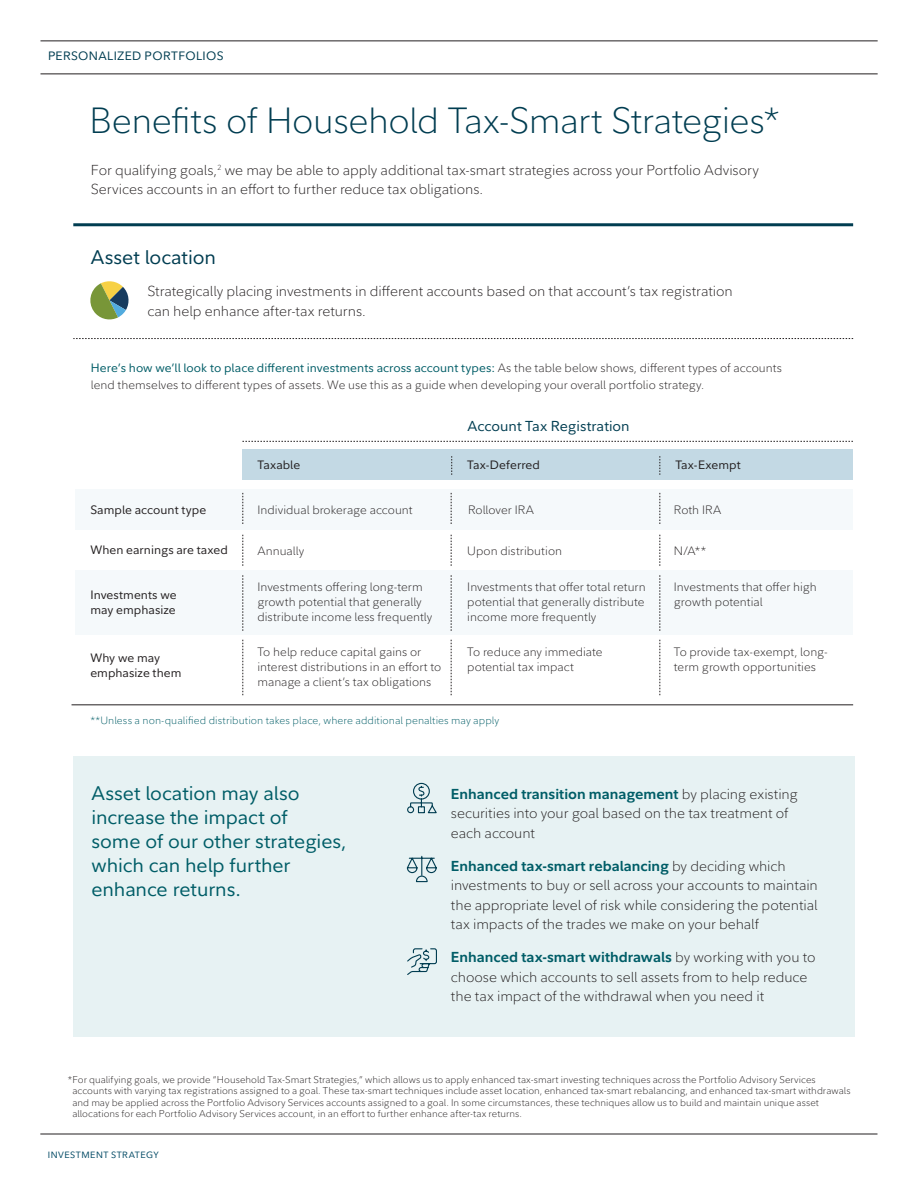
<style>
.page{position:relative;width:918px;height:1188px;background:#fff}
.page>*{position:absolute;margin:0;border:0;box-sizing:border-box;transform-origin:0 0}
.t1{font:300 36px "Fidelity Sans";letter-spacing:-.015em;color:#013d51}
.t2{font:19.5px/24px "Fidelity Sans";letter-spacing:-.005em;color:#005d67}
.t3{font:19.5px "Fidelity Sans";color:#013d51}
.t4{font:300 14.25px/19.5px "Fidelity Sans";letter-spacing:-.005em;color:#231f20}
.t5{font:14.25px "Fidelity Sans";letter-spacing:.005em;color:#013d51}
.t6{font:300 12px/15px "Fidelity Sans";color:#231f20}
.t7{font:12px/15px "Fidelity Sans";letter-spacing:.005em;color:#231f20}
.t8{font:12px "Fidelity Sans";letter-spacing:.03em;color:#013d51}
.t9{font:300 10.5px "Fidelity Sans";letter-spacing:.01em;color:#005d67}
.t10{font:300 9.75px/11.2px "Fidelity Sans";letter-spacing:.005em;color:#231f20}
.t11{font:9px "Fidelity Sans";letter-spacing:.055em;color:#004964}
.s1{font-weight:400;color:#005d67}
.s2{font-weight:700;color:#005d67}
</style>
<div class="page">
<hr style="left:41px;top:41px;width:837px;height:1px;background:#231f20">
<hr style="left:40px;top:1134px;width:837px;height:1px;background:#231f20">
<hr style="left:41px;top:74px;width:837px;height:1px;background:#231f20">
<div style="left:73px;top:756px;width:782px;height:281px;background:#e7f2f3"></div>
<div style="left:243px;top:450px;width:610px;height:30px;background:#c3d9e4"></div>
<div style="left:75px;top:489px;width:778px;height:41px;background:#f5f9fb"></div>
<div style="left:75px;top:570px;width:778px;height:65px;background:#f5f9fb"></div>
<hr style="left:72px;top:705px;width:781px;height:1px;background:#231f20">
<svg style="left:243px;top:493px;width:1px;height:31px"></svg>
<svg style="left:451px;top:493px;width:1px;height:31px"></svg>
<svg style="left:660px;top:493px;width:1px;height:31px"></svg>
<svg style="left:660px;top:456px;width:1px;height:19px"></svg>
<svg style="left:451px;top:456px;width:1px;height:19px"></svg>
<svg style="left:243px;top:535px;width:1px;height:31px"></svg>
<svg style="left:451px;top:535px;width:1px;height:31px"></svg>
<svg style="left:660px;top:535px;width:1px;height:31px"></svg>
<svg style="left:243px;top:575px;width:1px;height:56px"></svg>
<svg style="left:451px;top:575px;width:1px;height:56px"></svg>
<svg style="left:660px;top:575px;width:1px;height:56px"></svg>
<svg style="left:243px;top:640px;width:1px;height:55px"></svg>
<svg style="left:451px;top:640px;width:1px;height:55px"></svg>
<svg style="left:660px;top:640px;width:1px;height:55px"></svg>
<hr style="left:73px;top:223px;width:780px;height:3px;background:#013d51">
<svg style="left:407px;top:948px;width:30px;height:27px"></svg>
<svg style="left:407px;top:782px;width:30px;height:32px"></svg>
<svg style="left:406px;top:855px;width:31px;height:28px"></svg>
<svg style="left:90px;top:281px;width:39px;height:39px"></svg>
<svg style="left:73px;top:338px;width:780px;height:1px"></svg>
<svg style="left:242px;top:441px;width:611px;height:1px"></svg>
<p class="t8" style="left:48px;top:48px;width:177px">PERSONALIZED PORTFOLIOS</p>
<h1 class="t1" style="left:90px;top:97px;width:692px">Benefits of Household Tax-Smart Strategies*</h1>
<p class="t4" style="left:91px;top:160px;width:670px">For qualifying goals,<sup>2</sup> we may be able to apply additional tax-smart strategies across your Portfolio Advisory<br>Services accounts in an effort to further reduce tax obligations.</p>
<h2 class="t3" style="left:91px;top:245px;width:127px">Asset location</h2>
<p class="t4" style="left:147px;top:282px;width:587px">Strategically placing investments in different accounts based on that account’s tax registration can help enhance after-tax returns.</p>
<p class="t6" style="left:91px;top:360px;width:693px;line-height:16.5px"><span class="s1">Here’s how we’ll look to place different investments across account types:</span> As the table below shows, different types of accounts lend themselves to different types of assets. We use this as a guide when developing your overall portfolio strategy.</p>
<p class="t5" style="left:468px;top:416px;width:164px">Account Tax Registration</p>
<p class="t7" style="left:467px;top:458px;width:74px">Tax-Deferred</p>
<p class="t7" style="left:675px;top:458px;width:67px">Tax-Exempt</p>
<p class="t7" style="left:257px;top:458px;width:44px">Taxable</p>
<p class="t6" style="left:257px;top:502px;width:157px">Individual brokerage account</p>
<p class="t6" style="left:257px;top:543px;width:48px">Annually</p>
<p class="t6" style="left:257px;top:579px;width:176px">Investments offering long-term growth potential that generally distribute income less frequently</p>
<p class="t6" style="left:257px;top:645px;width:185px">To help reduce capital gains or interest distributions in an effort to manage a client’s tax obligations</p>
<p class="t7" style="left:90px;top:502px;width:118px">Sample account type</p>
<p class="t6" style="left:468px;top:502px;width:67px">Rollover IRA</p>
<p class="t6" style="left:674px;top:502px;width:49px">Roth IRA</p>
<p class="t7" style="left:90px;top:542px;width:139px">When earnings are taxed</p>
<p class="t7" style="left:90px;top:587px;width:88px">Investments we may emphasize</p>
<p class="t7" style="left:90px;top:650px;width:93px">Why we may emphasize them</p>
<p class="t6" style="left:467px;top:543px;width:96px">Upon distribution</p>
<p class="t6" style="left:674px;top:543px;width:34px">N/A**</p>
<p class="t6" style="left:467px;top:579px;width:180px;text-align:justify">Investments that offer total return potential that generally distribute income more frequently</p>
<p class="t6" style="left:467px;top:645px;width:137px">To reduce any immediate potential tax impact</p>
<p class="t6" style="left:674px;top:579px;width:144px">Investments that offer high growth potential</p>
<p class="t6" style="left:674px;top:645px;width:155px">To provide tax-exempt, long&shy;term growth opportunities</p>
<p class="t9" style="left:90px;top:713px;width:410px">**Unless a non-qualified distribution takes place, where additional penalties may apply</p>
<h2 class="t2" style="left:92px;top:781px;width:257px">Asset location may also increase the impact of<br>some of our other strategies, which can help further enhance returns.</h2>
<p class="t4" style="left:451px;top:784px;width:348px"><span class="s2">Enhanced transition management</span> by placing existing securities into your goal based on the tax treatment of each account</p>
<p class="t4" style="left:451px;top:856px;width:368px"><span class="s2">Enhanced tax-smart rebalancing</span> by deciding which investments to buy or sell across your accounts to maintain the appropriate level of risk while considering the potential tax impacts of the trades we make on your behalf</p>
<p class="t4" style="left:451px;top:948px;width:366px"><span class="s2">Enhanced tax-smart withdrawals</span> by working with you to choose which accounts to sell assets from to help reduce the tax impact of the withdrawal when you need it</p>
<p class="t10" style="left:72px;top:1074px;width:780px;text-indent:-5px">*For qualifying goals, we provide “Household Tax-Smart Strategies,” which allows us to apply enhanced tax-smart investing techniques across the Portfolio Advisory Services accounts with varying tax registrations assigned to a goal. These tax-smart techniques include asset location, enhanced tax-smart rebalancing, and enhanced tax-smart withdrawals and may be applied across the Portfolio Advisory Services accounts assigned to a goal. In some circumstances, these techniques allow us to build and maintain unique asset allocations for each Portfolio Advisory Services account, in an effort to further enhance after-tax returns.</p>
<p class="t11" style="left:48px;top:1149px;width:113px">INVESTMENT STRATEGY</p>
</div>
